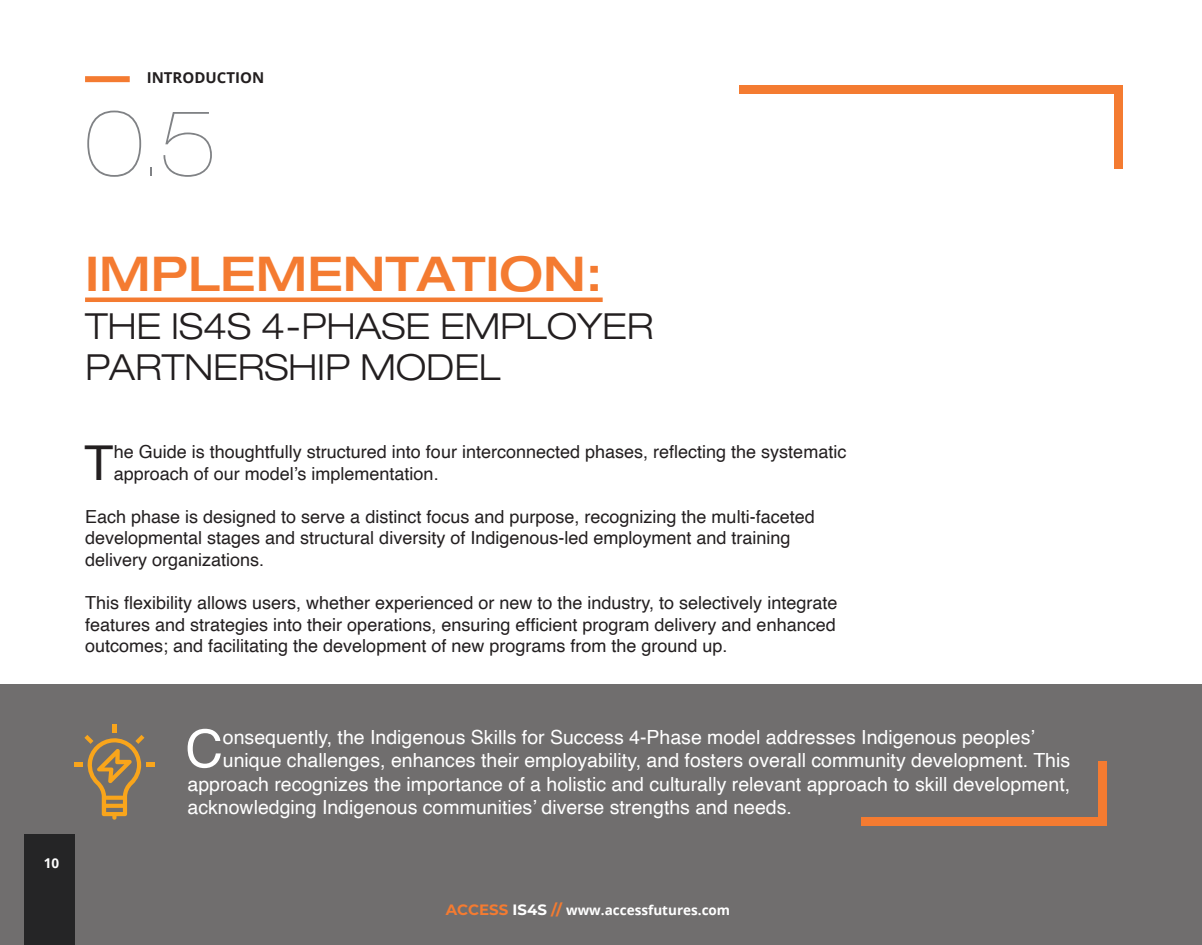
<style>
.page{position:relative;width:1202px;height:945px;background:#fff}
.page>*{position:absolute;margin:0;border:0;box-sizing:border-box;transform-origin:0 0}
.Numbering_-_Section{font:200 expanded 90px "Helvetica Neue LT Pro";color:#808285}
.BODY_TEXT_DROP_CAPS{font:52.05px "Helvetica";color:#fff}
.BODY_TEXT_DROP_CAPS-2{font:48.15px "Helvetica";color:#231f20}
.MAIN_TITLE_03{font:500 expanded 48px "Helvetica Neue LT Pro";color:#f47b31}
.MAIN_TITLE_03_-SUB{font:300 expanded 36px "Helvetica Neue LT Pro";color:#231f20}
.BODY_TEXT_DROP_CAPS-3{font:19.5px "Helvetica";color:#fff}
.BODT_TEXT_-NO_INDENT{font:18px/21.6px "Helvetica";color:#231f20}
.BODY_TEXT_DROP_CAPS-4{font:18px/21.6px "Helvetica";color:#231f20}
.RUNING_HEAD_TOP_01{font:700 15px "Open Sans";color:#231f20}
.Text_04_Black{font:700 13.5px "Open Sans";color:#fff}
.Text_04_white{font:700 13.5px "Open Sans";color:#fff}
.s1{font-family:"Montserrat";font-size:15px;color:#f47b31}
.s2{font-family:"Montserrat";font-size:15px}
</style>
<div class="page">
<div style="left:85px;top:76px;width:45px;height:6px;background:#f47b31"></div>
<hr style="left:85px;top:298px;width:517px;height:4px;background:#f47b31">
<div style="left:1114px;top:94px;width:8px;height:75px;background:#f47b31"></div>
<div style="left:739px;top:85px;width:383px;height:9px;background:#f47b31"></div>
<div style="left:0;top:684px;width:1202px;height:261px;background:#706e6e"></div>
<div style="left:1098px;top:761px;width:9px;height:62px;background:#f47b31"></div>
<div style="left:861px;top:817px;width:246px;height:9px;background:#f47b31"></div>
<svg style="left:74px;top:724px;width:81px;height:96px"></svg>
<p class="RUNING_HEAD_TOP_01" style="left:147px;top:67px;width:119px">INTRODUCTION</p>
<p class="Numbering_-_Section" style="left:85px;top:91px;width:133px">0.5</p>
<p class="MAIN_TITLE_03" style="left:85px;top:244px;width:519px">IMPLEMENTATION:</p>
<p class="MAIN_TITLE_03_-SUB" style="left:85px;top:305px;width:570px">THE IS4S 4-PHASE EMPLOYER</p>
<p class="MAIN_TITLE_03_-SUB" style="left:85px;top:345px;width:417px">PARTNERSHIP MODEL</p>
<p class="BODY_TEXT_DROP_CAPS-2" style="left:84px;top:426px;width:31px">T</p>
<p class="BODY_TEXT_DROP_CAPS-4" style="left:114px;top:441px;width:734px">he Guide is thoughtfully structured into four interconnected phases, reflecting the systematic approach of our model’s implementation.</p>
<p class="BODT_TEXT_-NO_INDENT" style="left:85px;top:506px;width:731px">Each phase is designed to serve a distinct focus and purpose, recognizing the multi-faceted developmental stages and structural diversity of Indigenous-led employment and training delivery organizations.</p>
<p class="BODT_TEXT_-NO_INDENT" style="left:85px;top:593px;width:754px;text-align:justify">This flexibility allows users, whether experienced or new to the industry, to selectively integrate features and strategies into their operations, ensuring efficient program delivery and enhanced outcomes; and facilitating the development of new programs from the ground up.</p>
<p class="Text_04_white" style="left:44px;top:853px;width:17px">10</p>
<p class="BODY_TEXT_DROP_CAPS" style="left:185px;top:709px;width:39px">C</p>
<p class="BODY_TEXT_DROP_CAPS-3" style="left:223px;top:722px;width:813px">onsequently, the Indigenous Skills for Success 4-Phase model addresses Indigenous peoples’</p>
<p class="BODY_TEXT_DROP_CAPS-3" style="left:223px;top:745px;width:848px">unique challenges, enhances their employability, and fosters overall community development. This</p>
<p class="BODY_TEXT_DROP_CAPS-3" style="left:188px;top:769px;width:884px">approach recognizes the importance of a holistic and culturally relevant approach to skill development,</p>
<p class="BODY_TEXT_DROP_CAPS-3" style="left:188px;top:792px;width:606px">acknowledging Indigenous communities’ diverse strengths and needs.</p>
<p class="Text_04_Black" style="left:446px;top:901px;width:286px"><span class="s1">ACCESS</span> <span class="s2">IS4S</span> <span class="s1">//</span> www.accessfutures.com</p>
</div>
